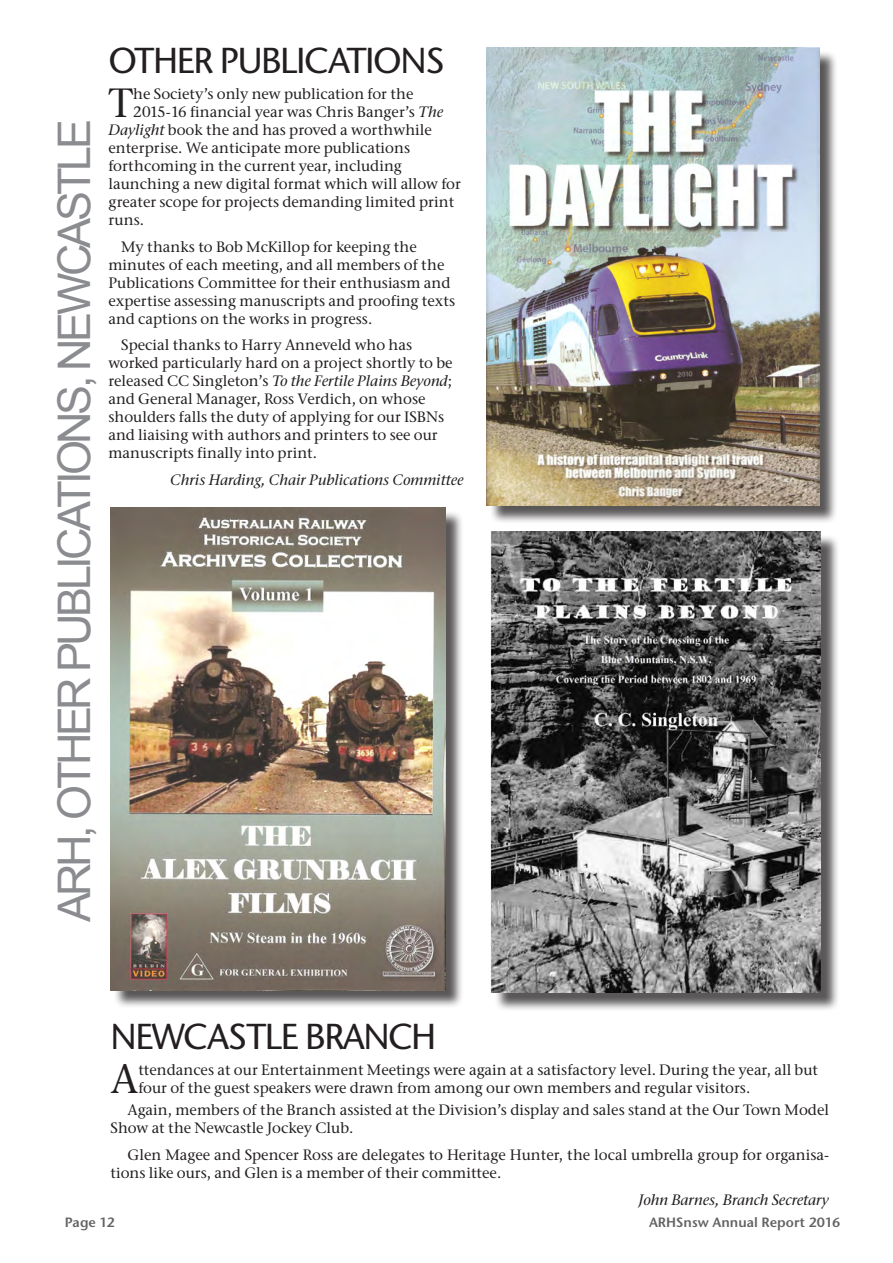
<style>
.page{position:relative;width:893px;height:1263px;background:#fff}
.page>*{position:absolute;margin:0;border:0;box-sizing:border-box;transform-origin:0 0}
.t1{font:45px "Arial";letter-spacing:-.08em;color:#8a8c8f}
.t2{font:40.65px "ITC Stone Serif";color:#231f20}
.t3{font:36px "ITC Stone Sans";letter-spacing:-.04em;color:#231f20}
.t4{font:15px/18px "ITC Stone Serif";color:#231f20}
.t5{font:italic 15px "ITC Stone Serif";color:#231f20}
.t6{font:600 13.5px "ITC Stone Sans";color:#636366}
.s1{font-style:italic}
</style>
<div class="page">
<div style="left:489px;top:50px;width:349px;height:474px;background:#231f20;opacity:.75"></div>
<img style="left:487px;top:48px;width:332px;height:457px">
<div style="left:113px;top:510px;width:351px;height:499px;background:#231f20;opacity:.75"></div>
<img style="left:111px;top:508px;width:334px;height:482px">
<div style="left:494px;top:534px;width:345px;height:477px;background:#231f20;opacity:.75"></div>
<img style="left:491px;top:532px;width:330px;height:461px">
<p class="t1" style="left:45px;top:922px;width:805px;rotate:-90deg">ARH, OTHER PUBLICATIONS, NEWCASTLE</p>
<p class="t3" style="left:108px;top:38px;width:338px">OTHER PUBLICATIONS</p>
<p class="t2" style="left:108px;top:78px;width:26px">T</p>
<p class="t4" style="left:133px;top:85px;width:282px">he Society’s only new publication for the</p>
<p class="t4" style="left:133px;top:103px;width:311px">2015-16 financial year was Chris Banger’s <span class="s1">The</span></p>
<p class="t4" style="left:108px;top:121px;width:325px"><span class="s1">Daylight</span> book the and has proved a worthwhile</p>
<p class="t4" style="left:108px;top:139px;width:303px">enterprise. We anticipate more publications</p>
<p class="t4" style="left:108px;top:157px;width:295px">forthcoming in the current year, including</p>
<p class="t4" style="left:108px;top:175px;width:354px">launching a new digital format which will allow for</p>
<p class="t4" style="left:108px;top:193px;width:347px">greater scope for projects demanding limited print</p>
<p class="t4" style="left:108px;top:211px;width:37px">runs.</p>
<p class="t4" style="left:108px;top:237px;width:348px;text-indent:13px">My thanks to Bob McKillop for keeping the minutes of each meeting, and all members of the Publications Committee for their enthusiasm and expertise assessing manuscripts and proofing texts and captions on the works in progress.</p>
<p class="t4" style="left:108px;top:336px;width:346px;text-indent:13px">Special thanks to Harry Anneveld who has worked particularly hard on a project shortly to be released CC Singleton’s <span class="s1">To the Fertile Plains Beyond</span>; and General Manager, Ross Verdich, on whose shoulders falls the duty of applying for our ISBNs and liaising with authors and printers to see our manuscripts finally into print.</p>
<p class="t5" style="left:170px;top:470px;width:295px">Chris Harding, Chair Publications Committee</p>
<p class="t3" style="left:111px;top:1014px;width:327px">NEWCASTLE BRANCH</p>
<p class="t2" style="left:111px;top:1054px;width:29px">A</p>
<p class="t4" style="left:138px;top:1061px;width:681px">ttendances at our Entertainment Meetings were again at a satisfactory level. During the year, all but four of the guest speakers were drawn from among our own members and regular visitors.</p>
<p class="t4" style="left:111px;top:1101px;width:720px;text-indent:17px">Again, members of the Branch assisted at the Division’s display and sales stand at the Our Town Model<br>Show at the Newcastle Jockey Club.</p>
<p class="t4" style="left:111px;top:1145px;width:720px;text-indent:17px">Glen Magee and Spencer Ross are delegates to Heritage Hunter, the local umbrella group for organisa&shy;tions like ours, and Glen is a member of their committee.</p>
<p class="t5" style="left:638px;top:1190px;width:192px">John Barnes, Branch Secretary</p>
<p class="t6" style="left:65px;top:1213px;width:52px">Page 12</p>
<p class="t6" style="left:649px;top:1213px;width:193px">ARHSnsw Annual Report 2016</p>
</div>
